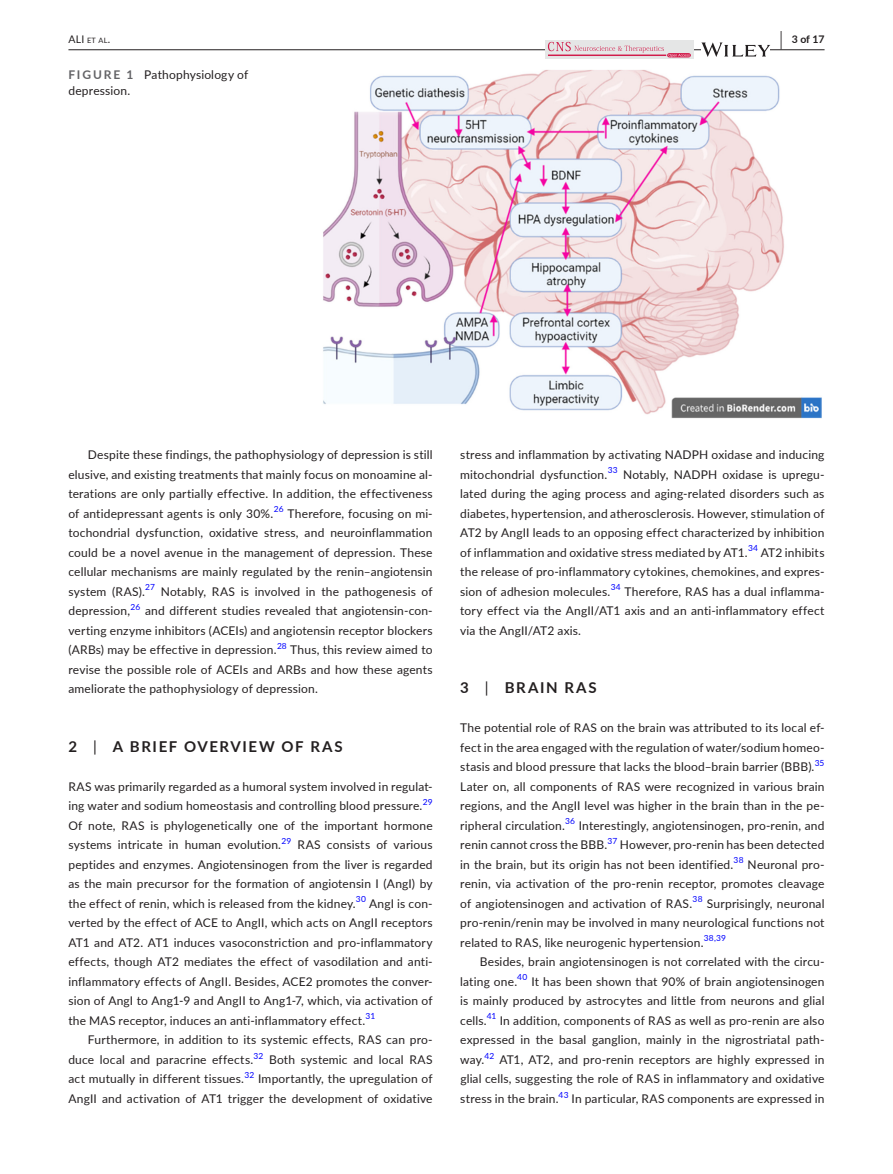
<style>
.page{position:relative;width:893px;height:1174px;background:#fff}
.page>*{position:absolute;margin:0;border:0;box-sizing:border-box;transform-origin:0 0}
.t1{font:700 15px "Lato";letter-spacing:.11em;color:#231f20}
.t2{font:12px/19.5px "Lato";letter-spacing:.015em;color:#231f20;text-align:justify}
.t3{font:10.5px "Lato";color:#231f20}
.t4{font:700 10.5px "Lato";color:#231f20}
.t5{font:8.4px "Lato";letter-spacing:.015em;color:#00f}
.s1{font-size:7.35px}
.s2{font-size:19.5px}
.s3{font-weight:700;color:#636366}
.s4{font-weight:400}
</style>
<div class="page">
<hr style="left:68px;top:49px;width:756px;height:1px;background:#231f20">
<div style="left:545px;top:40px;width:149px;height:19px;background:#e5e6e6"></div>
<svg style="left:548px;top:42px;width:142px;height:15px"></svg>
<svg style="left:701px;top:42px;width:69px;height:15px"></svg>
<img style="left:323px;top:70px;width:499px;height:349px">
<p class="t3" style="left:68px;top:31px;width:43px">ALI <span class="s1">et al</span>.</p>
<p class="t4" style="left:780px;top:31px;width:46px"><span class="s2">|</span> 3 of 17</p>
<p class="t2" style="left:68px;top:66px;width:181px;line-height:16.5px"><span class="s3">FIGURE 1</span> Pathophysiology of depression.</p>
<p class="t2" style="left:68px;top:444px;width:366px;text-indent:20px">Despite these findings, the pathophysiology of depression is still elusive, and existing treatments that mainly focus on monoamine al&shy;terations are only partially effective. In addition, the effectiveness of antidepressant agents is only 30%.</p>
<p class="t5" style="left:274px;top:503px;width:11px">26</p>
<p class="t2" style="left:68px;top:503px;width:366px;text-indent:219px">Therefore, focusing on mi&shy;tochondrial dysfunction, oxidative stress, and neuroinflammation could be a novel avenue in the management of depression. These cellular mechanisms are mainly regulated by the renin–angiotensin system (RAS).</p>
<p class="t5" style="left:145px;top:581px;width:11px">27</p>
<p class="t2" style="left:161px;top:581px;width:273px">Notably, RAS is involved in the pathogenesis of</p>
<p class="t2" style="left:68px;top:600px;width:63px">depression,</p>
<p class="t5" style="left:131px;top:601px;width:11px">26</p>
<p class="t2" style="left:68px;top:600px;width:366px;text-indent:77px">and different studies revealed that angiotensin-con&shy;verting enzyme inhibitors (ACEIs) and angiotensin receptor blockers (ARBs) may be effective in depression.</p>
<p class="t5" style="left:277px;top:640px;width:11px">28</p>
<p class="t2" style="left:68px;top:639px;width:366px;text-indent:222px">Thus, this review aimed to revise the possible role of ACEIs and ARBs and how these agents ameliorate the pathophysiology of depression.</p>
<p class="t1" style="left:68px;top:735px;width:276px">2 <span class="s4">|</span> A BRIEF OVERVIEW OF RAS</p>
<p class="t2" style="left:68px;top:776px;width:366px">RAS was primarily regarded as a humoral system involved in regulat&shy;ing water and sodium homeostasis and controlling blood pressure.</p>
<p class="t5" style="left:423px;top:796px;width:11px">29</p>
<p class="t2" style="left:68px;top:815px;width:366px">Of note, RAS is phylogenetically one of the important hormone systems intricate in human evolution.</p>
<p class="t5" style="left:282px;top:835px;width:11px">29</p>
<p class="t2" style="left:68px;top:834px;width:366px;text-indent:229px">RAS consists of various peptides and enzymes. Angiotensinogen from the liver is regarded as the main precursor for the formation of angiotensin I (AngI) by the effect of renin, which is released from the kidney.</p>
<p class="t5" style="left:356px;top:893px;width:12px">30</p>
<p class="t2" style="left:68px;top:893px;width:366px;text-indent:301px">AngI is con&shy;verted by the effect of ACE to AngII, which acts on AngII receptors AT1 and AT2. AT1 induces vasoconstriction and pro-inflammatory effects, though AT2 mediates the effect of vasodilation and anti&shy;inflammatory effects of AngII. Besides, ACE2 promotes the conver&shy;sion of AngI to Ang1-9 and AngII to Ang1-7, which, via activation of the MAS receptor, induces an anti-inflammatory effect.<sup>31</sup></p>
<p class="t2" style="left:68px;top:1029px;width:366px;text-indent:20px">Furthermore, in addition to its systemic effects, RAS can pro&shy;duce local and paracrine effects.<sup>32</sup> Both systemic and local RAS act mutually in different tissues.<sup>32</sup> Importantly, the upregulation of AngII and activation of AT1 trigger the development of oxidative</p>
<p class="t2" style="left:460px;top:444px;width:366px">stress and inflammation by activating NADPH oxidase and inducing mitochondrial dysfunction.<sup>33</sup> Notably, NADPH oxidase is upregu&shy;lated during the aging process and aging-related disorders such as diabetes, hypertension, and atherosclerosis. However, stimulation of AT2 by AngII leads to an opposing effect characterized by inhibition of inflammation and oxidative stress mediated by AT1.</p>
<p class="t5" style="left:748px;top:542px;width:12px">34</p>
<p class="t2" style="left:460px;top:542px;width:366px;text-indent:300px">AT2 inhibits the release of pro-inflammatory cytokines, chemokines, and expres&shy;sion of adhesion molecules.</p>
<p class="t5" style="left:611px;top:581px;width:12px">34</p>
<p class="t2" style="left:460px;top:581px;width:366px;text-indent:164px">Therefore, RAS has a dual inflamma&shy;tory effect via the AngII/AT1 axis and an anti-inflammatory effect via the AngII/AT2 axis.</p>
<p class="t1" style="left:460px;top:677px;width:138px">3 <span class="s4">|</span> BRAIN RAS</p>
<p class="t2" style="left:460px;top:717px;width:366px">The potential role of RAS on the brain was attributed to its local ef&shy;fect in the area engaged with the regulation of water/sodium homeo&shy;stasis and blood pressure that lacks the blood–brain barrier (BBB).</p>
<p class="t5" style="left:815px;top:757px;width:11px">35</p>
<p class="t2" style="left:460px;top:776px;width:366px">Later on, all components of RAS were recognized in various brain regions, and the AngII level was higher in the brain than in the pe&shy;ripheral circulation.</p>
<p class="t5" style="left:565px;top:815px;width:11px">36</p>
<p class="t2" style="left:460px;top:815px;width:366px;text-indent:118px">Interestingly, angiotensinogen, pro-renin, and renin cannot cross the BBB.</p>
<p class="t5" style="left:608px;top:835px;width:11px">37</p>
<p class="t2" style="left:460px;top:834px;width:366px;text-indent:160px">However, pro-renin has been detected in the brain, but its origin has not been identified.</p>
<p class="t5" style="left:734px;top:854px;width:12px">38</p>
<p class="t2" style="left:460px;top:854px;width:366px;text-indent:287px">Neuronal pro&shy;renin, via activation of the pro-renin receptor, promotes cleavage of angiotensinogen and activation of RAS.</p>
<p class="t5" style="left:693px;top:893px;width:12px">38</p>
<p class="t2" style="left:460px;top:893px;width:366px;text-indent:247px">Surprisingly, neuronal pro-renin/renin may be involved in many neurological functions not related to RAS, like neurogenic hypertension.</p>
<p class="t5" style="left:704px;top:932px;width:24px">38,39</p>
<p class="t2" style="left:460px;top:951px;width:366px;text-indent:20px">Besides, brain angiotensinogen is not correlated with the circu&shy;lating one.</p>
<p class="t5" style="left:517px;top:971px;width:12px">40</p>
<p class="t2" style="left:460px;top:971px;width:366px;text-indent:71px">It has been shown that 90% of brain angiotensinogen is mainly produced by astrocytes and little from neurons and glial cells.<sup>41</sup> In addition, components of RAS as well as pro-renin are also expressed in the basal ganglion, mainly in the nigrostriatal path&shy;way.<sup>42</sup> AT1, AT2, and pro-renin receptors are highly expressed in glial cells, suggesting the role of RAS in inflammatory and oxidative stress in the brain.<sup>43</sup> In particular, RAS components are expressed in</p>
</div>
